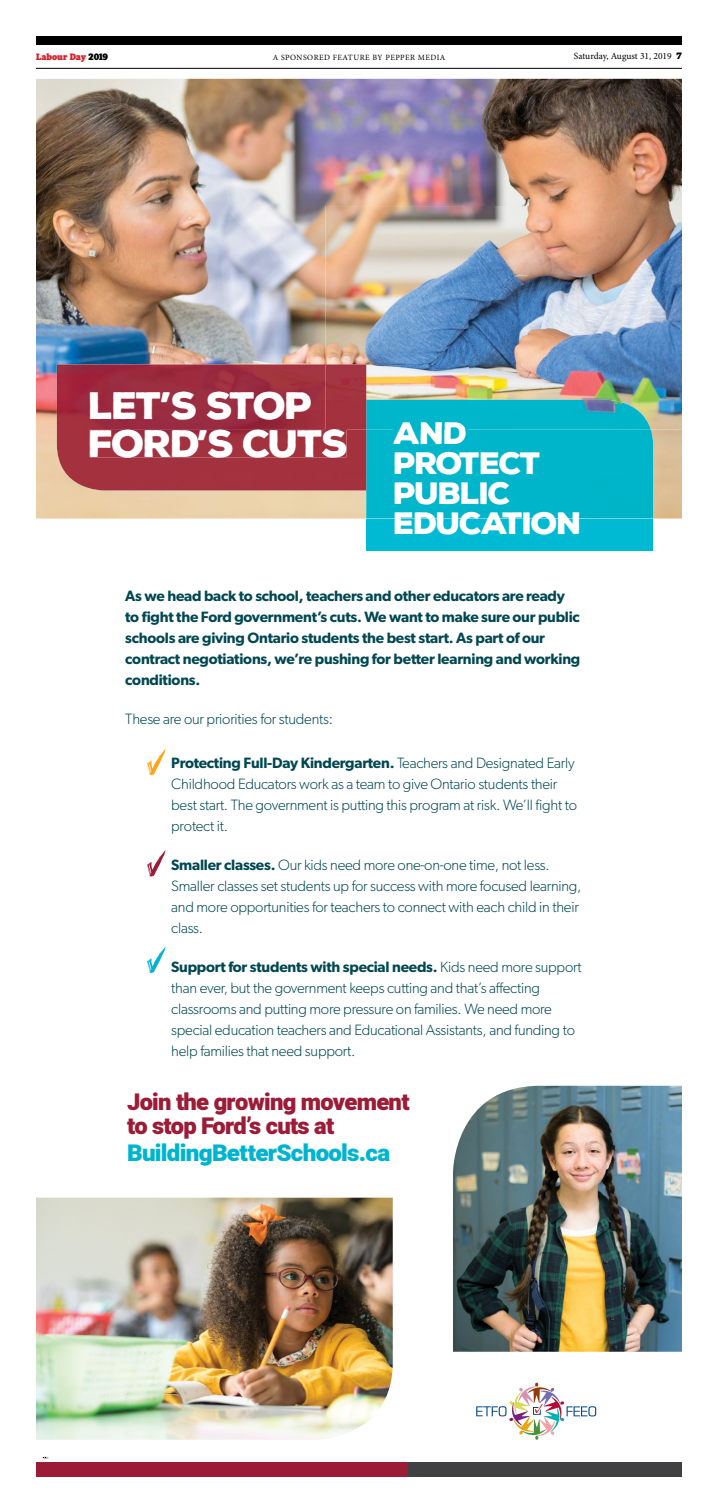
<style>
.page{position:relative;width:718px;height:1512px;background:#fff}
.page>*{position:absolute;margin:0;border:0;box-sizing:border-box;transform-origin:0 0}
.t1{font:900 37.1px/38px "Nexa Rust Sans";letter-spacing:-.06em;color:#fff}
.t2{font:900 30px/30px "Nexa Rust Sans";letter-spacing:-.05em;color:#fff}
.t3{font:900 23px/24px "Heebo";letter-spacing:-.03em;color:#9c1b36}
.t4{font:900 23px "Heebo";letter-spacing:-.03em;color:#00b4cf;scale:1.05 1}
.t5{font:300 15px/21px "Gibson";letter-spacing:-.015em;color:#004751}
.t6{font:600 15px/21px "Gibson";letter-spacing:-.015em;color:#004751}
.t7{font:9.5px "Minion Pro";color:#000}
.t8{font:900 9.5px "Pratt";letter-spacing:-.005em;color:#d2232a}
.t9{font:8px "Minion Pro";letter-spacing:.06em;color:#000}
.s1{color:#000}
.s2{font-family:"Pratt";font-weight:900}
.s3{font-weight:600}
</style>
<div class="page">
<div style="left:36px;top:36px;width:646px;height:8px;background:#000"></div>
<hr style="left:36px;top:68px;width:646px;height:1px;background:#000">
<img style="left:36px;top:79px;width:646px;height:440px">
<div style="left:366px;top:519px;width:287px;height:31px;background:#00bad3"></div>
<div style="left:366px;top:430px;width:287px;height:89px;background:#00b5ca"></div>
<img style="left:393px;top:430px;width:75px;height:14px">
<img style="left:57px;top:364px;width:309px;height:126px">
<img style="left:366px;top:430px;width:1px;height:60px">
<img style="left:90px;top:429px;width:256px;height:28px">
<img style="left:36px;top:1198px;width:357px;height:242px">
<div style="left:36px;top:1462px;width:388px;height:15px;background:#9c1b36"></div>
<div style="left:408px;top:1462px;width:274px;height:15px;background:#414143"></div>
<svg style="left:476px;top:1383px;width:120px;height:57px"></svg>
<svg style="left:147px;top:749px;width:19px;height:26px"></svg>
<svg style="left:147px;top:850px;width:19px;height:27px"></svg>
<svg style="left:147px;top:947px;width:19px;height:26px"></svg>
<img style="left:468px;top:206px;width:214px;height:224px">
<img style="left:325px;top:206px;width:143px;height:160px">
<img style="left:366px;top:366px;width:102px;height:34px">
<img style="left:367px;top:400px;width:284px;height:30px">
<img style="left:393px;top:422px;width:75px;height:8px">
<img style="left:325px;top:364px;width:41px;height:66px">
<img style="left:366px;top:400px;width:1px;height:30px">
<svg style="left:325px;top:429px;width:21px;height:1px"></svg>
<img style="left:453px;top:1086px;width:229px;height:266px">
<svg style="left:42px;top:1457px;width:7px;height:2px"></svg>
<p class="t8" style="left:36px;top:52px;width:74px">Labour Day <span class="s1">2019</span></p>
<p class="t9" style="left:273px;top:52px;width:174px">A SPONSORED FEATURE BY PEPPER MEDIA</p>
<p class="t7" style="left:574px;top:50px;width:109px">Saturday, August 31, 2019 <span class="s2">7</span></p>
<h1 class="t1" style="left:88px;top:387px;width:262px">LET’S STOP<br>FORD’S CUTS</h1>
<h2 class="t2" style="left:393px;top:418px;width:190px">AND<br>PROTECT<br>PUBLIC<br>EDUCATION</h2>
<p class="t6" style="left:125px;top:585px;width:456px">As we head back to school, teachers and other educators are ready to fight the Ford government’s cuts. We want to make sure our public schools are giving Ontario students the best start. As part of our contract negotiations, we’re pushing for better learning and working conditions.</p>
<p class="t5" style="left:125px;top:708px;width:209px">These are our priorities for students:</p>
<p class="t5" style="left:171px;top:752px;width:407px"><span class="s3">Protecting Full-Day Kindergarten.</span> Teachers and Designated Early Childhood Educators work as a team to give Ontario students their best start. The government is putting this program at risk. We’ll fight to protect it.</p>
<p class="t5" style="left:171px;top:854px;width:412px"><span class="s3">Smaller classes.</span> Our kids need more one-on-one time, not less.<br>Smaller classes set students up for success with more focused learning, and more opportunities for teachers to connect with each child in their class.</p>
<p class="t5" style="left:171px;top:956px;width:412px"><span class="s3">Support for students with special needs.</span> Kids need more support than ever, but the government keeps cutting and that’s affecting classrooms and putting more pressure on families. We need more special education teachers and Educational Assistants, and funding to help families that need support.</p>
<h3 class="t3" style="left:127px;top:1091px;width:284px">Join the growing movement to stop Ford’s cuts at</h3>
<h3 class="t4" style="left:127px;top:1137px;width:252px">BuildingBetterSchools.ca</h3>
</div>
